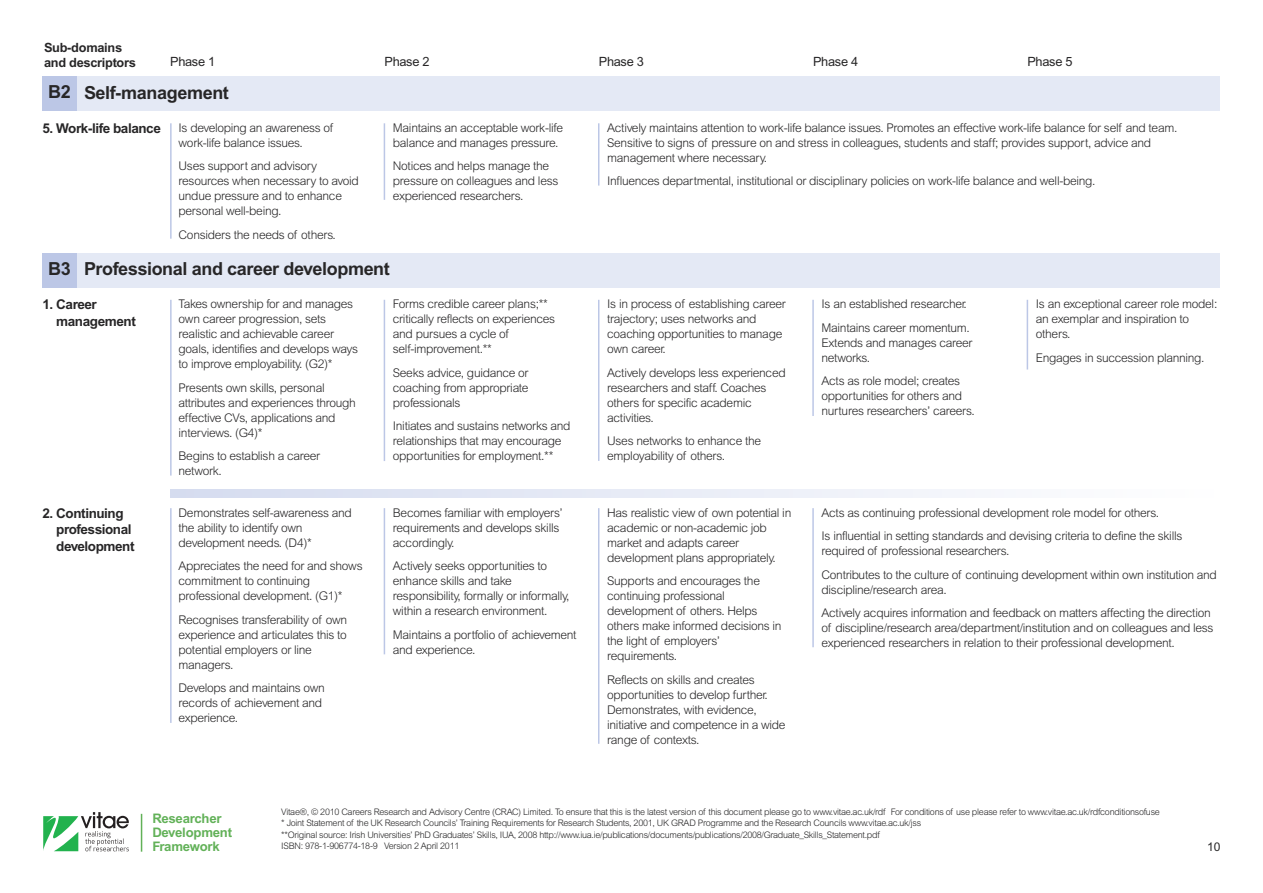
<style>
.page{position:relative;width:1263px;height:893px;background:#fff}
.page>*{position:absolute;margin:0;border:0;box-sizing:border-box;transform-origin:0 0}
.t1{font:700 18px "Arial";letter-spacing:-.02em;color:#272627}
.t2{font:700 13.5px/16.5px "Arial";letter-spacing:-.03em;color:#272627}
.t3{font:700 13.2px/13.8px "Arial";letter-spacing:-.015em;color:#62b158}
.t4{font:12.75px "Arial";letter-spacing:-.02em;color:#272627}
.t5{font:700 12.75px/15px "Arial";letter-spacing:-.02em;color:#272627}
.t6{font:300 12px/15px "Arial";letter-spacing:-.025em;color:#272627}
.t7{font:12px "Arial";color:#272627}
.t8{font:300 9px/11.1px "Arial";letter-spacing:-.03em;color:#272627}
</style>
<div class="page">
<svg style="left:43px;top:812px;width:86px;height:39px"></svg>
<hr style="left:141px;top:814px;width:1px;height:38px;background:#62b158">
<div style="left:43px;top:77px;width:1177px;height:34px;background:#e4e9f5"></div>
<div style="left:43px;top:77px;width:34px;height:34px;background:#bcc7e6"></div>
<hr style="left:170px;top:123px;width:2px;height:116px;background:#bcc7e6">
<hr style="left:384px;top:123px;width:1px;height:77px;background:#bcc7e6">
<hr style="left:598px;top:123px;width:1px;height:63px;background:#bcc7e6">
<div style="left:43px;top:253px;width:1177px;height:34px;background:#e4e9f5"></div>
<div style="left:43px;top:253px;width:34px;height:34px;background:#bcc7e6"></div>
<hr style="left:170px;top:300px;width:2px;height:176px;background:#bcc7e6">
<hr style="left:384px;top:300px;width:1px;height:161px;background:#bcc7e6">
<hr style="left:598px;top:300px;width:1px;height:161px;background:#bcc7e6">
<hr style="left:812px;top:300px;width:2px;height:116px;background:#bcc7e6">
<hr style="left:1027px;top:300px;width:1px;height:69px;background:#bcc7e6">
<svg style="left:170px;top:489px;width:796px;height:8px"></svg>
<hr style="left:170px;top:508px;width:2px;height:215px;background:#bcc7e6">
<hr style="left:384px;top:508px;width:1px;height:146px;background:#bcc7e6">
<hr style="left:598px;top:508px;width:1px;height:236px;background:#bcc7e6">
<hr style="left:812px;top:508px;width:2px;height:139px;background:#bcc7e6">
<p class="t5" style="left:44px;top:41px;width:93px">Sub-domains and descriptors</p>
<p class="t4" style="left:170px;top:57px;width:47px">Phase 1</p>
<p class="t4" style="left:384px;top:57px;width:47px">Phase 2</p>
<p class="t4" style="left:599px;top:57px;width:47px">Phase 3</p>
<p class="t4" style="left:813px;top:57px;width:47px">Phase 4</p>
<p class="t4" style="left:1027px;top:57px;width:47px">Phase 5</p>
<h1 class="t1" style="left:84px;top:86px;width:146px">Self-management</h1>
<p class="t6" style="left:607px;top:121px;width:572px">Actively maintains attention to work-life balance issues. Promotes an effective work-life balance for self and team.<br>Sensitive to signs of pressure on and stress in colleagues, students and staff; provides support, advice and management where necessary.</p>
<p class="t6" style="left:607px;top:175px;width:490px">Influences departmental, institutional or disciplinary policies on work-life balance and well-being.</p>
<h1 class="t1" style="left:48px;top:85px;width:24px">B2</h1>
<p class="t2" style="left:43px;top:121px;width:120px">5. Work-life balance</p>
<p class="t6" style="left:179px;top:121px;width:156px">Is developing an awareness of work-life balance issues.</p>
<p class="t6" style="left:179px;top:160px;width:182px">Uses support and advisory resources when necessary to avoid undue pressure and to enhance personal well-being.</p>
<p class="t6" style="left:179px;top:228px;width:159px">Considers the needs of others.</p>
<p class="t6" style="left:393px;top:121px;width:172px">Maintains an acceptable work-life balance and manages pressure.</p>
<p class="t6" style="left:393px;top:160px;width:167px">Notices and helps manage the pressure on colleagues and less experienced researchers.</p>
<h1 class="t1" style="left:48px;top:262px;width:343px">B3 Professional and career development</h1>
<p class="t2" style="left:56px;top:298px;width:81px;text-indent:-14px">1. Career management</p>
<p class="t6" style="left:821px;top:293px;width:150px;line-height:23.5px">Is an established researcher.<br>Maintains career momentum.</p>
<p class="t6" style="left:821px;top:336px;width:152px">Extends and manages career networks.</p>
<p class="t6" style="left:821px;top:375px;width:155px">Acts as role model; creates opportunities for others and nurtures researchers’ careers.</p>
<p class="t6" style="left:179px;top:298px;width:181px">Takes ownership for and manages own career progression, sets realistic and achievable career goals, identifies and develops ways to improve employability. (G2)*</p>
<p class="t6" style="left:179px;top:381px;width:179px">Presents own skills, personal attributes and experiences through effective CVs, applications and interviews. (G4)*</p>
<p class="t6" style="left:179px;top:450px;width:143px">Begins to establish a career network.</p>
<p class="t6" style="left:393px;top:298px;width:164px">Forms credible career plans;** critically reflects on experiences and pursues a cycle of self-improvement.**</p>
<p class="t6" style="left:393px;top:366px;width:137px;text-align:justify">Seeks advice, guidance or coaching from appropriate professionals</p>
<p class="t6" style="left:393px;top:420px;width:179px">Initiates and sustains networks and relationships that may encourage opportunities for employment.**</p>
<p class="t6" style="left:607px;top:298px;width:180px">Is in process of establishing career trajectory; uses networks and coaching opportunities to manage own career.</p>
<p class="t6" style="left:607px;top:366px;width:180px">Actively develops less experienced researchers and staff. Coaches others for specific academic activities.</p>
<p class="t6" style="left:607px;top:435px;width:155px">Uses networks to enhance the employability of others.</p>
<p class="t6" style="left:1036px;top:298px;width:183px">Is an exceptional career role model: an exemplar and inspiration to others.</p>
<p class="t6" style="left:1036px;top:351px;width:170px">Engages in succession planning.</p>
<p class="t2" style="left:56px;top:506px;width:80px;text-indent:-14px">2. Continuing professional development</p>
<p class="t6" style="left:821px;top:502px;width:362px;line-height:23.5px">Acts as continuing professional development role model for others.<br>Is influential in setting standards and devising criteria to define the skills</p>
<p class="t6" style="left:179px;top:506px;width:175px">Demonstrates self-awareness and the ability to identify own development needs. (D4)*</p>
<p class="t6" style="left:179px;top:560px;width:186px">Appreciates the need for and shows commitment to continuing professional development. (G1)*</p>
<p class="t6" style="left:179px;top:613px;width:170px">Recognises transferability of own experience and articulates this to potential employers or line managers.</p>
<p class="t6" style="left:179px;top:682px;width:148px">Develops and maintains own records of achievement and experience.</p>
<p class="t6" style="left:393px;top:506px;width:171px">Becomes familiar with employers’ requirements and develops skills accordingly.</p>
<p class="t6" style="left:393px;top:560px;width:178px">Actively seeks opportunities to enhance skills and take responsibility, formally or informally, within a research environment.</p>
<p class="t6" style="left:393px;top:628px;width:185px">Maintains a portfolio of achievement and experience.</p>
<p class="t6" style="left:607px;top:506px;width:186px">Has realistic view of own potential in academic or non-academic job market and adapts career development plans appropriately.</p>
<p class="t6" style="left:607px;top:575px;width:176px">Supports and encourages the continuing professional development of others. Helps others make informed decisions in the light of employers’ requirements.</p>
<p class="t6" style="left:607px;top:673px;width:180px">Reflects on skills and creates opportunities to develop further.<br>Demonstrates, with evidence, initiative and competence in a wide range of contexts.</p>
<p class="t6" style="left:821px;top:540px;width:397px;line-height:23.5px">required of professional researchers.<br>Contributes to the culture of continuing development within own institution and</p>
<p class="t6" style="left:821px;top:579px;width:391px;line-height:23.5px">discipline/research area.<br>Actively acquires information and feedback on matters affecting the direction</p>
<p class="t6" style="left:821px;top:622px;width:394px">of discipline/research area/department/institution and on colleagues and less experienced researchers in relation to their professional development.</p>
<p class="t3" style="left:152px;top:813px;width:81px">Researcher<br>Development<br>Framework</p>
<p class="t8" style="left:281px;top:807px;width:880px">Vitae®, © 2010 Careers Research and Advisory Centre (CRAC) Limited. To ensure that this is the latest version of this document please go to www.vitae.ac.uk/rdf For conditions of use please refer to www.vitae.ac.uk/rdfconditionsofuse * Joint Statement of the UK Research Councils’ Training Requirements for Research Students, 2001, UK GRAD Programme and the Research Councils www.vitae.ac.uk/jss<br>**Original source: Irish Universities’ PhD Graduates’ Skills, IUA, 2008 http://www.iua.ie/publications/documents/publications/2008/Graduate_Skills_Statement.pdf<br>ISBN: 978-1-906774-18-9 Version 2 April 2011</p>
<p class="t7" style="left:1207px;top:842px;width:15px">10</p>
</div>
